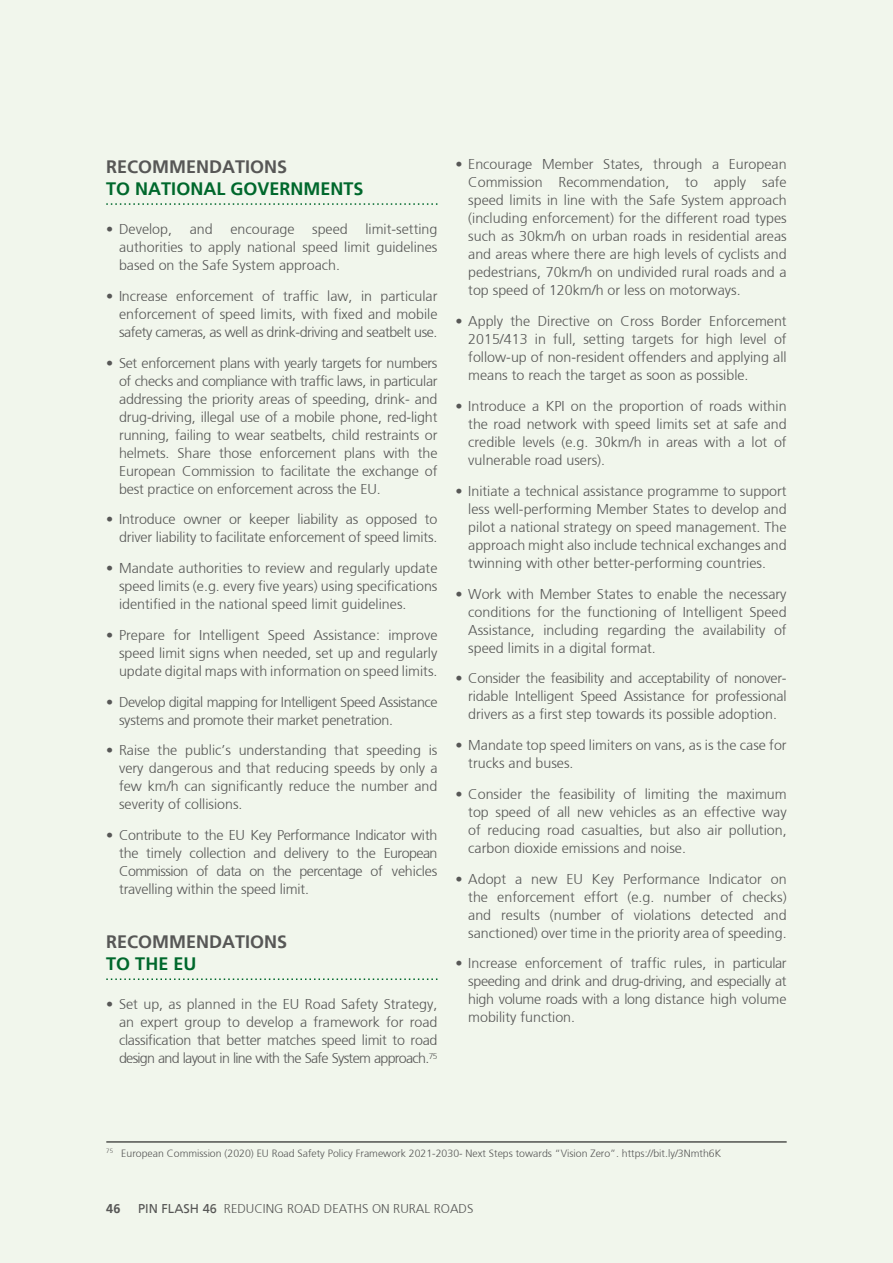
<style>
.page{position:relative;width:893px;height:1263px;background:#f1f6ec}
.page>*{position:absolute;margin:0;border:0;box-sizing:border-box;transform-origin:0 0}
.t1{font:700 18px/21.6px "Frutiger";color:#00682c}
.t2{font:700 18px/21.6px "Frutiger";color:#575756}
.t3{font:300 14.25px/18px "Frutiger";color:#575756;text-align:justify}
.t4{font:300 14.25px/18px "Frutiger";letter-spacing:-.03em;color:#575756}
.t5{font:300 12.75px "Frutiger";color:#575756}
.t6{font:700 12.75px "Frutiger";color:#575756}
.Footnote{font:300 10.5px "Frutiger";color:#575756}
.s1{color:#575756}
.s2{color:#00682c}
.s3{font-weight:400}
</style>
<div class="page">
<svg style="left:106px;top:203px;width:331px;height:2px"></svg>
<svg style="left:106px;top:978px;width:331px;height:2px"></svg>
<hr style="left:106px;top:1142px;width:681px;height:1px;background:#000">
<p class="t1" style="left:106px;top:156px;width:259px"><span class="s1">RECOMMENDATIONS<br></span>TO NATIONAL GOVERNMENTS</p>
<p class="t3" style="left:119px;top:220px;width:320px;text-indent:-13px">• Develop, and encourage speed limit-setting authorities to apply national speed limit guidelines based on the Safe System approach.</p>
<p class="t3" style="left:119px;top:287px;width:320px;text-indent:-13px">• Increase enforcement of traffic law, in particular enforcement of speed limits, with fixed and mobile safety cameras, as well as drink-driving and seatbelt use.</p>
<p class="t3" style="left:119px;top:354px;width:320px;text-indent:-13px">• Set enforcement plans with yearly targets for numbers of checks and compliance with traffic laws, in particular addressing the priority areas of speeding, drink- and drug-driving, illegal use of a mobile phone, red-light running, failing to wear seatbelts, child restraints or helmets. Share those enforcement plans with the European Commission to facilitate the exchange of best practice on enforcement across the EU.</p>
<p class="t3" style="left:106px;top:510px;width:333px;text-align:right">• Introduce owner or keeper liability as opposed to driver liability to facilitate enforcement of speed limits.</p>
<p class="t3" style="left:119px;top:559px;width:320px;text-indent:-13px">• Mandate authorities to review and regularly update speed limits (e.g. every five years) using specifications identified in the national speed limit guidelines.</p>
<p class="t3" style="left:119px;top:626px;width:320px;text-indent:-13px">• Prepare for Intelligent Speed Assistance: improve speed limit signs when needed, set up and regularly update digital maps with information on speed limits.</p>
<p class="t4" style="left:119px;top:693px;width:320px;text-indent:-13px">• Develop digital mapping for Intelligent Speed Assistance systems and promote their market penetration.</p>
<p class="t3" style="left:119px;top:742px;width:320px;text-indent:-13px">• Raise the public’s understanding that speeding is very dangerous and that reducing speeds by only a few km/h can significantly reduce the number and severity of collisions.</p>
<p class="t3" style="left:119px;top:826px;width:320px;text-indent:-13px">• Contribute to the EU Key Performance Indicator with the timely collection and delivery to the European Commission of data on the percentage of vehicles travelling within the speed limit.</p>
<p class="t2" style="left:106px;top:931px;width:183px">RECOMMENDATIONS<br><span class="s2">TO THE EU</span></p>
<p class="t3" style="left:119px;top:995px;width:320px;text-indent:-13px">• Set up, as planned in the EU Road Safety Strategy, an expert group to develop a framework for road classification that better matches speed limit to road design and layout in line with the Safe System approach.<sup>75</sup></p>
<p class="t3" style="left:468px;top:156px;width:320px;text-indent:-13px">• Encourage Member States, through a European Commission Recommendation, to apply safe speed limits in line with the Safe System approach (including enforcement) for the different road types such as 30km/h on urban roads in residential areas and areas where there are high levels of cyclists and pedestrians, 70km/h on undivided rural roads and a top speed of 120km/h or less on motorways.</p>
<p class="t3" style="left:468px;top:312px;width:320px;text-indent:-13px">• Apply the Directive on Cross Border Enforcement 2015/413 in full, setting targets for high level of follow-up of non-resident offenders and applying all means to reach the target as soon as possible.</p>
<p class="t3" style="left:468px;top:397px;width:320px;text-indent:-13px">• Introduce a KPI on the proportion of roads within the road network with speed limits set at safe and credible levels (e.g. 30km/h in areas with a lot of vulnerable road users).</p>
<p class="t3" style="left:468px;top:482px;width:320px;text-indent:-13px">• Initiate a technical assistance programme to support less well-performing Member States to develop and pilot a national strategy on speed management. The approach might also include technical exchanges and twinning with other better-performing countries.</p>
<p class="t3" style="left:468px;top:585px;width:320px;text-indent:-13px">• Work with Member States to enable the necessary conditions for the functioning of Intelligent Speed Assistance, including regarding the availability of speed limits in a digital format.</p>
<p class="t3" style="left:468px;top:669px;width:320px;text-indent:-13px">• Consider the feasibility and acceptability of nonover&shy;ridable Intelligent Speed Assistance for professional drivers as a first step towards its possible adoption.</p>
<p class="t3" style="left:468px;top:736px;width:320px;text-indent:-13px">• Mandate top speed limiters on vans, as is the case for trucks and buses.</p>
<p class="t3" style="left:468px;top:785px;width:320px;text-indent:-13px">• Consider the feasibility of limiting the maximum top speed of all new vehicles as an effective way of reducing road casualties, but also air pollution, carbon dioxide emissions and noise.</p>
<p class="t3" style="left:468px;top:870px;width:320px;text-indent:-13px">• Adopt a new EU Key Performance Indicator on the enforcement effort (e.g. number of checks) and results (number of violations detected and sanctioned) over time in the priority area of speeding.</p>
<p class="t3" style="left:468px;top:954px;width:320px;text-indent:-13px">• Increase enforcement of traffic rules, in particular speeding and drink and drug-driving, and especially at high volume roads with a long distance high volume mobility function.</p>
<p class="Footnote" style="left:106px;top:1147px;width:616px"><sup>75</sup> European Commission (2020) EU Road Safety Policy Framework 2021-2030- Next Steps towards “Vision Zero”. https://bit.ly/3Nmth6K</p>
<p class="t6" style="left:106px;top:1201px;width:16px">46</p>
<p class="t5" style="left:138px;top:1201px;width:337px"><span class="s3">PIN FLASH 46</span> REDUCING ROAD DEATHS ON RURAL ROADS</p>
</div>
